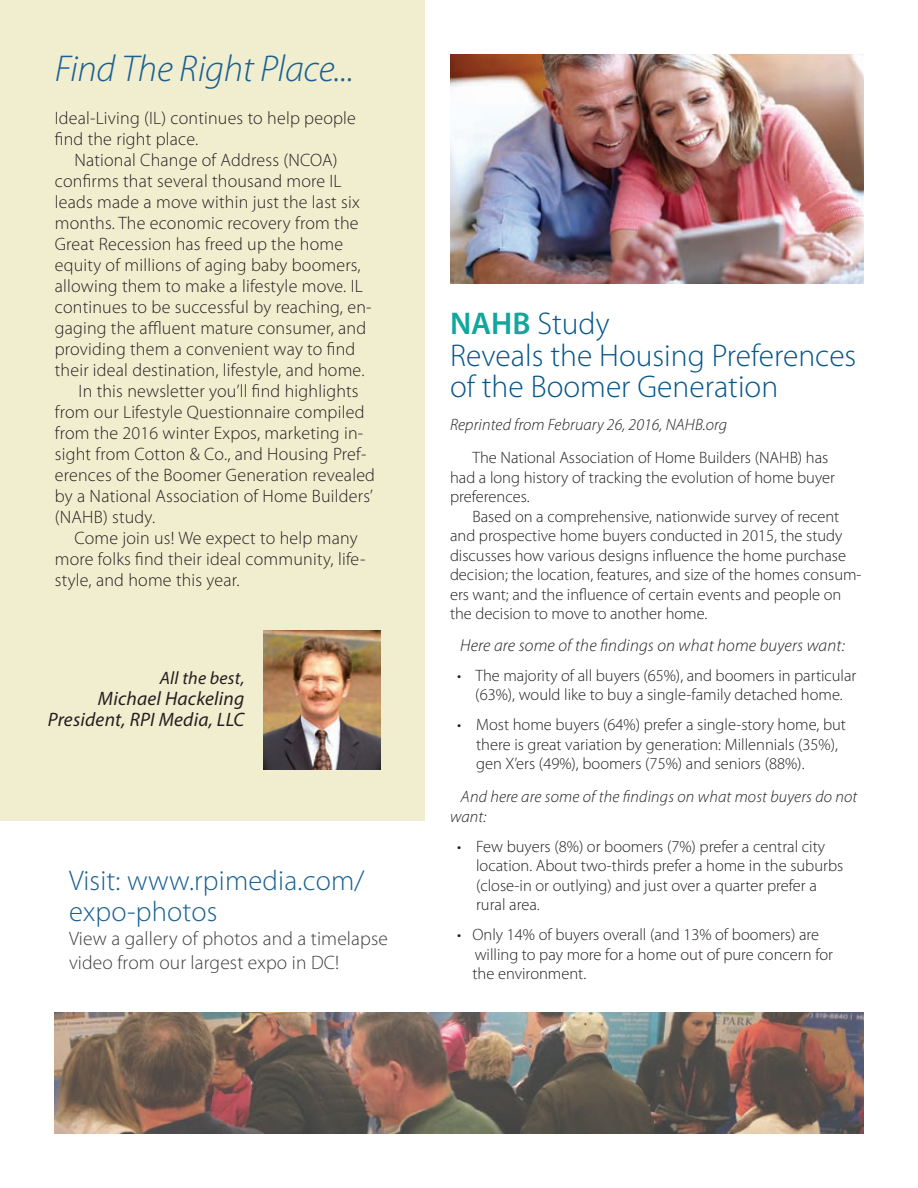
<style>
.page{position:relative;width:918px;height:1188px;background:#fff}
.page>*{position:absolute;margin:0;border:0;box-sizing:border-box;transform-origin:0 0}
.t1{font:italic 300 37.5px "Myriad Pro";letter-spacing:-.005em;color:#196093}
.t2{font:300 31.5px/31.5px "Myriad Pro";color:#055689}
.t3{font:300 28.5px/31.5px "Myriad Pro";letter-spacing:.005em;color:#196093}
.t4{font:300 19.5px/24px "Myriad Pro";letter-spacing:.005em;color:#3e3e3f}
.t5{font:italic 19.5px/21px "Myriad Pro";letter-spacing:.01em;color:#231f20;text-align:right}
.t6{font:300 18px/21px "Myriad Pro";letter-spacing:.01em;color:#231f20}
.t7{font:italic 18px "Myriad Pro";letter-spacing:.01em;color:#231f20}
.t8{font:italic 300 17.25px "Myriad Pro";letter-spacing:.01em;color:#231f20}
.t9{font:300 16.5px/19.5px "Myriad Pro";color:#231f20}
.t10{font:italic 300 16.5px/19.5px "Myriad Pro";letter-spacing:.01em;color:#231f20}
.s1{font-weight:600;color:#12a79d}
</style>
<div class="page">
<div style="left:0;top:0;width:425px;height:821px;background:#f1eed0"></div>
<img style="left:450px;top:54px;width:414px;height:230px">
<img style="left:263px;top:630px;width:117px;height:140px">
<img style="left:54px;top:1012px;width:810px;height:122px">
<h1 class="t1" style="left:55px;top:46px;width:300px">Find The Right Place...</h1>
<p class="t6" style="left:55px;top:108px;width:303px">Ideal-Living (IL) continues to help people find the right place.</p>
<p class="t6" style="left:74px;top:150px;width:265px">National Change of Address (NCOA)</p>
<p class="t6" style="left:55px;top:171px;width:288px">confirms that several thousand more IL</p>
<p class="t6" style="left:55px;top:192px;width:306px">leads made a move within just the last six</p>
<p class="t6" style="left:55px;top:213px;width:305px">months. The economic recovery from the</p>
<p class="t6" style="left:55px;top:234px;width:290px">Great Recession has freed up the home</p>
<p class="t6" style="left:55px;top:255px;width:307px">equity of millions of aging baby boomers,</p>
<p class="t6" style="left:55px;top:276px;width:310px">allowing them to make a lifestyle move. IL</p>
<p class="t6" style="left:55px;top:297px;width:318px">continues to be successful by reaching, en-</p>
<p class="t6" style="left:55px;top:318px;width:313px">gaging the affluent mature consumer, and</p>
<p class="t6" style="left:55px;top:339px;width:302px">providing them a convenient way to find</p>
<p class="t6" style="left:55px;top:360px;width:311px">their ideal destination, lifestyle, and home.</p>
<p class="t6" style="left:78px;top:381px;width:282px">In this newsletter you’ll find highlights</p>
<p class="t6" style="left:55px;top:402px;width:311px">from our Lifestyle Questionnaire compiled</p>
<p class="t6" style="left:55px;top:423px;width:310px">from the 2016 winter Expos, marketing in-</p>
<p class="t6" style="left:55px;top:444px;width:313px">sight from Cotton &amp; Co., and Housing Pref-</p>
<p class="t6" style="left:55px;top:465px;width:322px">erences of the Boomer Generation revealed</p>
<p class="t6" style="left:55px;top:486px;width:320px">by a National Association of Home Builders’</p>
<p class="t6" style="left:55px;top:507px;width:102px">(NAHB) study.</p>
<p class="t6" style="left:74px;top:528px;width:285px">Come join us! We expect to help many</p>
<p class="t6" style="left:55px;top:549px;width:312px">more folks find their ideal community, life-</p>
<p class="t6" style="left:55px;top:570px;width:186px">style, and home this year.</p>
<p class="t7" style="left:160px;top:667px;width:86px">All the best,</p>
<p class="t5" style="left:48px;top:688px;width:198px">Michael Hackeling<br>President, RPI Media, LLC</p>
<h3 class="t3" style="left:69px;top:864px;width:297px">Visit: www.rpimedia.com/ expo-photos</h3>
<p class="t4" style="left:69px;top:926px;width:321px">View a gallery of photos and a timelapse video from our largest expo in DC!</p>
<h2 class="t2" style="left:450px;top:308px;width:408px"><span class="s1">NAHB</span> Study<br>Reveals the Housing Preferences of the Boomer Generation</h2>
<p class="t10" style="left:450px;top:415px;width:279px">Reprinted from February 26, 2016, NAHB.org</p>
<p class="t9" style="left:450px;top:448px;width:387px;text-indent:23px">The National Association of Home Builders (NAHB) has had a long history of tracking the evolution of home buyer preferences.</p>
<p class="t9" style="left:450px;top:506px;width:413px;text-indent:23px">Based on a comprehensive, nationwide survey of recent and prospective home buyers conducted in 2015, the study discusses how various designs influence the home purchase decision; the location, features, and size of the homes consum&shy;ers want; and the influence of certain events and people on the decision to move to another home.</p>
<p class="t8" style="left:460px;top:635px;width:386px">Here are some of the findings on what home buyers want:</p>
<p class="t9" style="left:457px;top:665px;width:401px;text-align:center">• The majority of all buyers (65%), and boomers in particular (63%), would like to buy a single-family detached home.</p>
<p class="t9" style="left:476px;top:715px;width:371px;text-indent:-19px">• Most home buyers (64%) prefer a single-story home, but there is great variation by generation: Millennials (35%), gen X’ers (49%), boomers (75%) and seniors (88%).</p>
<p class="t10" style="left:450px;top:787px;width:409px;text-indent:11px">And here are some of the findings on what most buyers do not want:</p>
<p class="t9" style="left:476px;top:836px;width:369px;text-indent:-19px">• Few buyers (8%) or boomers (7%) prefer a central city location. About two-thirds prefer a home in the suburbs (close-in or outlying) and just over a quarter prefer a rural area.</p>
<p class="t9" style="left:473px;top:925px;width:362px;text-indent:-15px">• Only 14% of buyers overall (and 13% of boomers) are willing to pay more for a home out of pure concern for the environment.</p>
</div>
